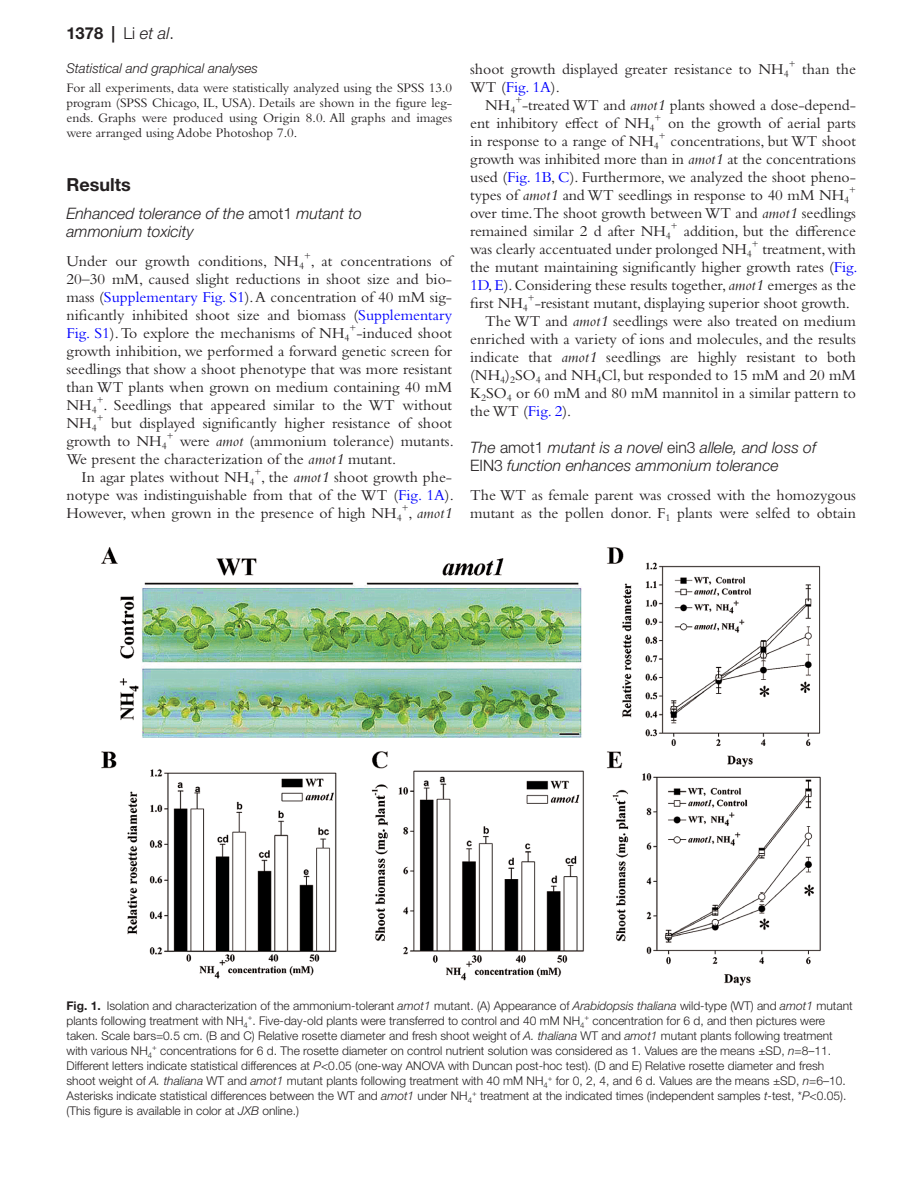
<style>
.page{position:relative;width:919px;height:1187px;background:#fff}
.page>*{position:absolute;margin:0;border:0;box-sizing:border-box;transform-origin:0 0}
.t1{font:700 18px "Helvetica Neue LT Std";color:#231f20}
.t2{font:700 16.5px "Helvetica Neue LT Std";color:#231f20}
.t3{font:15.75px/18px "Bembo Std";color:#231f20;text-align:justify}
.t4{font:italic 300 15.75px/18px "Helvetica Neue LT Std";color:#231f20}
.t5{font:13.5px/15px "Bembo Std";color:#231f20;text-align:justify}
.t6{font:italic 300 13.5px "Helvetica Neue LT Std";color:#231f20}
.t7{font:300 12px/15px "Helvetica Neue LT Std";color:#231f20}
.t8{font:10.2px "Bembo Std";color:#231f20}
.s1{font-weight:300}
.s2{font-weight:300;font-style:italic}
.s3{font-style:normal}
.s4{color:#00f}
.s5{font-style:italic}
.s6{font-weight:700}
</style>
<div class="page">
<img style="left:101px;top:547px;width:720px;height:439px">
<p class="t2" style="left:66px;top:23px;width:109px">1378 | <span class="s1">Li</span> <span class="s2">et al</span><span class="s1">.</span></p>
<p class="t6" style="left:66px;top:60px;width:193px">Statistical and graphical analyses</p>
<p class="t5" style="left:66px;top:80px;width:387px">For all experiments, data were statistically analyzed using the SPSS 13.0 program (SPSS Chicago, IL, USA). Details are shown in the figure leg&shy;ends. Graphs were produced using Origin 8.0. All graphs and images were arranged using Adobe Photoshop 7.0.</p>
<p class="t1" style="left:66px;top:174px;width:66px">Results</p>
<p class="t4" style="left:66px;top:204px;width:297px">Enhanced tolerance of the <span class="s3">amot1</span> mutant to ammonium toxicity</p>
<p class="t3" style="left:66px;top:251px;width:389px">Under our growth conditions, NH<sub>4</sub><sup>+</sup>, at concentrations of 20–30 mM, caused slight reductions in shoot size and bio&shy;mass (<span class="s4">Supplementary Fig. S1</span>). A concentration of 40 mM sig&shy;nificantly inhibited shoot size and biomass (<span class="s4">Supplementary Fig. S1</span>). To explore the mechanisms of NH<sub>4</sub><sup>+</sup>-induced shoot growth inhibition, we performed a forward genetic screen for seedlings that show a shoot phenotype that was more resistant than WT plants when grown on medium containing 40 mM NH<sub>4</sub><sup>+</sup>. Seedlings that appeared similar to the WT without NH<sub>4</sub><sup>+</sup> but displayed significantly higher resistance of shoot growth to NH<sub>4</sub><sup>+</sup> were <span class="s5">amot</span> (ammonium tolerance) mutants.<br>We present the characterization of the <span class="s5">amot1</span> mutant.</p>
<p class="t3" style="left:66px;top:467px;width:389px;text-indent:15px">In agar plates without NH<sub>4</sub><sup>+</sup>, the <span class="s5">amot1</span> shoot growth phe&shy;notype was indistinguishable from that of the WT (<span class="s4">Fig. 1A</span>).<br>However, when grown in the presence of high NH<sub>4</sub><sup>+</sup>, <span class="s5">amot1</span></p>
<p class="t3" style="left:470px;top:59px;width:387px">shoot growth displayed greater resistance to NH<sub>4</sub><sup>+</sup> than the<br>WT (<span class="s4">Fig. 1A</span>).</p>
<p class="t3" style="left:470px;top:95px;width:387px;text-indent:15px">NH<sub>4</sub><sup>+</sup>-treated WT and <span class="s5">amot1</span> plants showed a dose-depend&shy;ent inhibitory effect of NH<sub>4</sub><sup>+</sup> on the growth of aerial parts in response to a range of NH<sub>4</sub><sup>+</sup> concentrations, but WT shoot growth was inhibited more than in <span class="s5">amot1</span> at the concentrations used (<span class="s4">Fig. 1B</span>, <span class="s4">C</span>). Furthermore, we analyzed the shoot pheno&shy;types of <span class="s5">amot1</span> and WT seedlings in response to 40 mM NH<sub>4</sub></p>
<p class="t8" style="left:849px;top:184px;width:8px">+</p>
<p class="t3" style="left:470px;top:203px;width:387px">over time.The shoot growth between WT and <span class="s5">amot1</span> seedlings</p>
<p class="t3" style="left:470px;top:221px;width:387px">remained similar 2 d after NH<sub>4</sub><sup>+</sup> addition, but the difference</p>
<p class="t3" style="left:470px;top:239px;width:387px">was clearly accentuated under prolonged NH<sub>4</sub><sup>+</sup> treatment, with</p>
<p class="t3" style="left:470px;top:257px;width:389px">the mutant maintaining significantly higher growth rates (<span class="s4">Fig.</span></p>
<p class="t3" style="left:470px;top:275px;width:387px"><span class="s4">1D</span>, <span class="s4">E</span>). Considering these results together, <span class="s5">amot1</span> emerges as the</p>
<p class="t3" style="left:470px;top:293px;width:381px">first NH<sub>4</sub><sup>+</sup>-resistant mutant, displaying superior shoot growth.</p>
<p class="t3" style="left:485px;top:311px;width:372px">The WT and <span class="s5">amot1</span> seedlings were also treated on medium</p>
<p class="t3" style="left:470px;top:329px;width:387px">enriched with a variety of ions and molecules, and the results</p>
<p class="t3" style="left:470px;top:347px;width:387px">indicate that <span class="s5">amot1</span> seedlings are highly resistant to both</p>
<p class="t3" style="left:470px;top:365px;width:387px">(NH<sub>4</sub>)<sub>2</sub>SO<sub>4</sub> and NH<sub>4</sub>Cl, but responded to 15 mM and 20 mM</p>
<p class="t3" style="left:470px;top:383px;width:387px">K<sub>2</sub>SO<sub>4</sub> or 60 mM and 80 mM mannitol in a similar pattern to</p>
<p class="t3" style="left:470px;top:401px;width:102px">the WT (<span class="s4">Fig. 2</span>).</p>
<p class="t4" style="left:470px;top:438px;width:347px">The <span class="s3">amot1</span> mutant is a novel <span class="s3">ein3</span> allele, and loss of<br><span class="s3">EIN3</span> function enhances ammonium tolerance</p>
<p class="t3" style="left:470px;top:485px;width:387px">The WT as female parent was crossed with the homozygous mutant as the pollen donor. F<sub>1</sub> plants were selfed to obtain</p>
<p class="t7" style="left:66px;top:998px;width:787px"><span class="s6">Fig. 1.</span> Isolation and characterization of the ammonium-tolerant <span class="s5">amot1</span> mutant. (A) Appearance of <span class="s5">Arabidopsis thaliana</span> wild-type (WT) and <span class="s5">amot1</span> mutant plants following treatment with NH<sub>4</sub><sup>+</sup>. Five-day-old plants were transferred to control and 40 mM NH<sub>4</sub><sup>+</sup> concentration for 6 d, and then pictures were taken. Scale bars=0.5 cm. (B and C) Relative rosette diameter and fresh shoot weight of <span class="s5">A. thaliana</span> WT and <span class="s5">amot1</span> mutant plants following treatment with various NH<sub>4</sub><sup>+</sup> concentrations for 6 d. The rosette diameter on control nutrient solution was considered as 1. Values are the means ±SD, <span class="s5">n</span>=8–11.<br>Different letters indicate statistical differences at <span class="s5">P</span>&lt;0.05 (one-way ANOVA with Duncan post-hoc test). (D and E) Relative rosette diameter and fresh shoot weight of <span class="s5">A. thaliana</span> WT and <span class="s5">amot1</span> mutant plants following treatment with 40 mM NH<sub>4</sub><sup>+</sup> for 0, 2, 4, and 6 d. Values are the means ±SD, <span class="s5">n</span>=6–10.<br>Asterisks indicate statistical differences between the WT and <span class="s5">amot1</span> under NH<sub>4</sub><sup>+</sup> treatment at the indicated times (independent samples <span class="s5">t</span>-test, *<span class="s5">P</span>&lt;0.05). (This figure is available in color at <span class="s5">JXB</span> online.)</p>
</div>
